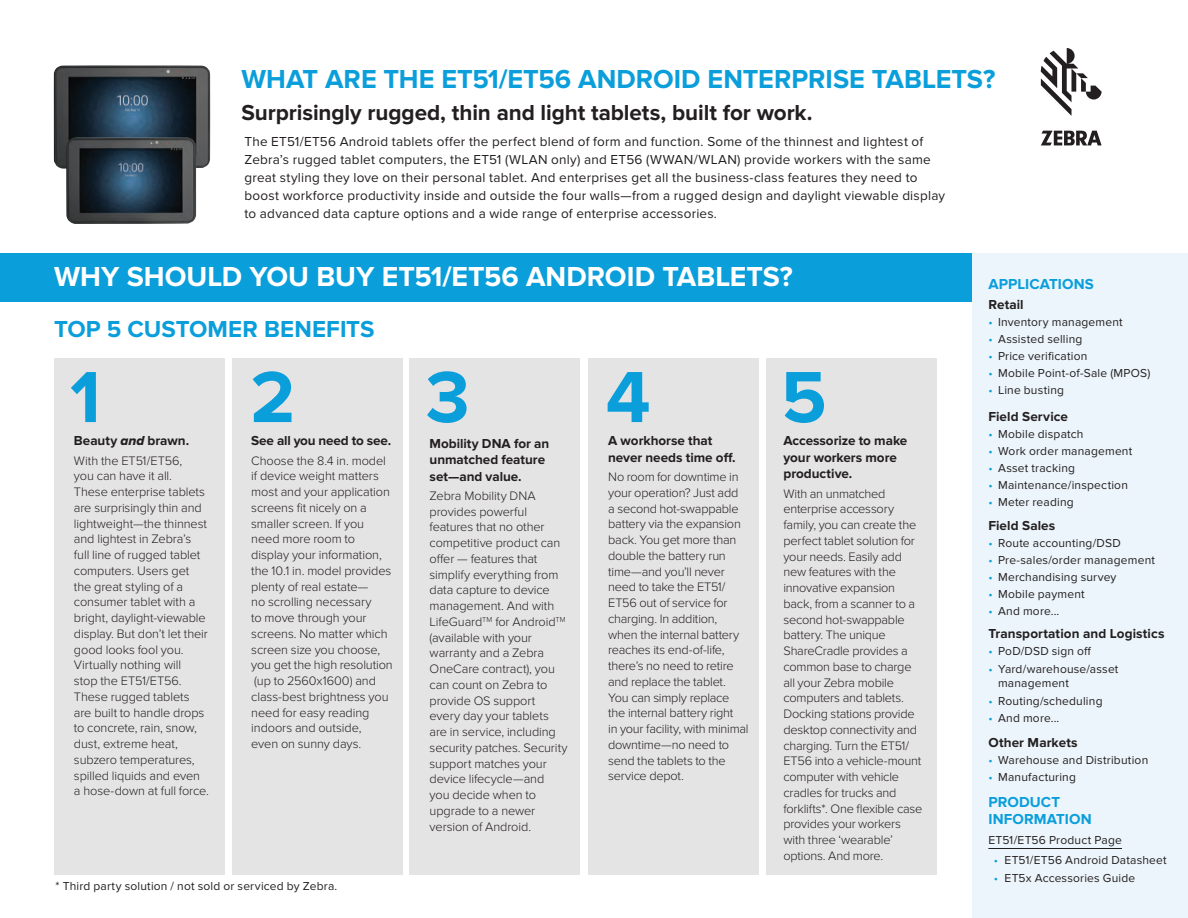
<style>
.page{position:relative;width:1188px;height:918px;background:#fff}
.page>*{position:absolute;margin:0;border:0;box-sizing:border-box;transform-origin:0 0}
.t1{font:700 75px "Proxima Nova";color:#0a9edb}
.t2{font:700 28.5px "Proxima Nova";letter-spacing:-.005em;color:#fff}
.t3{font:700 27px "Proxima Nova";color:#0a9edb}
.t4{font:700 24px "Proxima Nova";color:#0a9edb}
.t5{font:700 22.5px "Proxima Nova";letter-spacing:-.005em;color:#231f20}
.t6{font:700 15px/16.5px "Proxima Nova";letter-spacing:.01em;color:#0a9edb}
.t7{font:13.5px/18px "Proxima Nova";letter-spacing:.015em;color:#231f20}
.t8{font:700 13.5px/16.5px "Proxima Nova";color:#231f20}
.t9{font:300 12.75px/15.8px "Proxima Nova";letter-spacing:-.01em;color:#231f20}
.t10{font:12px/13.5px "Proxima Nova";letter-spacing:.015em;color:#231f20}
.s1{font-family:"Proxima Nova Extrabld It";font-weight:400}
.s2{color:#0a9edb}
</style>
<div class="page">
<div style="left:0;top:253px;width:1188px;height:49px;background:#0a9edb"></div>
<div style="left:972px;top:253px;width:216px;height:665px;background:#ecf5fb"></div>
<hr style="left:988px;top:848px;width:134px;height:1px;background:#231f20">
<div style="left:232px;top:358px;width:171px;height:516px;background:#e5e4e4"></div>
<div style="left:588px;top:358px;width:171px;height:516px;background:#e5e4e4"></div>
<div style="left:409px;top:358px;width:171px;height:516px;background:#e5e4e4"></div>
<div style="left:766px;top:358px;width:171px;height:516px;background:#e5e4e4"></div>
<div style="left:54px;top:358px;width:171px;height:516px;background:#e5e4e4"></div>
<svg style="left:1041px;top:48px;width:61px;height:68px"></svg>
<svg style="left:1041px;top:131px;width:61px;height:14px"></svg>
<img style="left:54px;top:65px;width:156px;height:104px">
<img style="left:66px;top:138px;width:130px;height:86px">
<h3 class="t3" style="left:242px;top:64px;width:756px">WHAT ARE THE ET51/ET56 ANDROID ENTERPRISE TABLETS?</h3>
<h3 class="t5" style="left:242px;top:100px;width:573px">Surprisingly rugged, thin and light tablets, built for work.</h3>
<p class="t7" style="left:244px;top:133px;width:702px">The ET51/ET56 Android tablets offer the perfect blend of form and function. Some of the thinnest and lightest of Zebra’s rugged tablet computers, the ET51 (WLAN only) and ET56 (WWAN/WLAN) provide workers with the same great styling they love on their personal tablet. And enterprises get all the business-class features they need to boost workforce productivity inside and outside the four walls—from a rugged design and daylight viewable display to advanced data capture options and a wide range of enterprise accessories.</p>
<h2 class="t2" style="left:54px;top:261px;width:740px">WHY SHOULD YOU BUY ET51/ET56 ANDROID TABLETS?</h2>
<h3 class="t4" style="left:54px;top:315px;width:322px">TOP 5 CUSTOMER BENEFITS</h3>
<h1 class="t1" style="left:70px;top:354px;width:32px">1</h1>
<p class="t8" style="left:74px;top:433px;width:117px">Beauty <span class="s1">and</span> brawn.</p>
<p class="t9" style="left:74px;top:453px;width:136px">With the ET51/ET56,<br>you can have it all.<br>These enterprise tablets are surprisingly thin and lightweight—the thinnest and lightest in Zebra’s full line of rugged tablet computers. Users get the great styling of a consumer tablet with a bright, daylight-viewable display. But don’t let their good looks fool you.<br>Virtually nothing will<br>stop the ET51/ET56.<br>These rugged tablets are built to handle drops to concrete, rain, snow, dust, extreme heat, subzero temperatures, spilled liquids and even a hose-down at full force.</p>
<h1 class="t1" style="left:250px;top:354px;width:46px">2</h1>
<p class="t8" style="left:251px;top:433px;width:141px">See all you need to see.</p>
<p class="t9" style="left:251px;top:453px;width:143px">Choose the 8.4 in. model if device weight matters most and your application screens fit nicely on a smaller screen. If you need more room to display your information, the 10.1 in. model provides plenty of real estate—<br>no scrolling necessary<br>to move through your screens. No matter which screen size you choose, you get the high resolution (up to 2560x1600) and class-best brightness you need for easy reading indoors and outside,<br>even on sunny days.</p>
<p class="t10" style="left:56px;top:880px;width:283px">* Third party solution / not sold or serviced by Zebra.</p>
<h1 class="t1" style="left:426px;top:354px;width:46px">3</h1>
<p class="t8" style="left:430px;top:435px;width:121px">Mobility DNA for an unmatched feature set—and value.</p>
<p class="t9" style="left:430px;top:488px;width:140px">Zebra Mobility DNA provides powerful features that no other competitive product can offer — features that simplify everything from data capture to device management. And with<br>LifeGuard<sup>TM</sup> for Android<sup>TM </sup>(available with your warranty and a Zebra<br>OneCare contract), you can count on Zebra to provide OS support every day your tablets are in service, including security patches. Security support matches your device lifecycle—and<br>you decide when to upgrade to a newer version of Android.</p>
<h1 class="t1" style="left:606px;top:354px;width:46px">4</h1>
<p class="t8" style="left:608px;top:433px;width:129px">A workhorse that never needs time off.</p>
<p class="t9" style="left:608px;top:469px;width:142px">No room for downtime in your operation? Just add<br>a second hot-swappable battery via the expansion back. You get more than double the battery run time—and you’ll never need to take the ET51/<br>ET56 out of service for charging. In addition, when the internal battery reaches its end-of-life, there’s no need to retire and replace the tablet.<br>You can simply replace the internal battery right<br>in your facility, with minimal downtime—no need to send the tablets to the service depot.</p>
<h1 class="t1" style="left:781px;top:354px;width:47px">5</h1>
<p class="t8" style="left:783px;top:433px;width:125px">Accessorize to make your workers more productive.</p>
<p class="t9" style="left:783px;top:486px;width:140px">With an unmatched enterprise accessory family, you can create the perfect tablet solution for your needs. Easily add new features with the innovative expansion back, from a scanner to a second hot-swappable battery. The unique<br>ShareCradle provides a common base to charge all your Zebra mobile computers and tablets.<br>Docking stations provide desktop connectivity and charging. Turn the ET51/<br>ET56 into a vehicle-mount computer with vehicle cradles for trucks and forklifts*. One flexible case provides your workers with three ‘wearable’ options. And more.</p>
<p class="t6" style="left:988px;top:277px;width:107px">APPLICATIONS</p>
<p class="t8" style="left:988px;top:297px;width:37px">Retail</p>
<p class="t10" style="left:988px;top:316px;width:136px"><span class="s2">•</span> Inventory management</p>
<p class="t10" style="left:988px;top:333px;width:96px"><span class="s2">•</span> Assisted selling</p>
<p class="t10" style="left:988px;top:350px;width:101px"><span class="s2">•</span> Price verification</p>
<p class="t10" style="left:988px;top:367px;width:164px"><span class="s2">•</span> Mobile Point-of-Sale (MPOS)</p>
<p class="t10" style="left:988px;top:384px;width:77px"><span class="s2">•</span> Line busting</p>
<p class="t8" style="left:988px;top:409px;width:81px">Field Service</p>
<p class="t10" style="left:988px;top:428px;width:97px"><span class="s2">•</span> Mobile dispatch</p>
<p class="t10" style="left:988px;top:445px;width:145px"><span class="s2">•</span> Work order management</p>
<p class="t10" style="left:988px;top:462px;width:88px"><span class="s2">•</span> Asset tracking</p>
<p class="t10" style="left:988px;top:479px;width:141px"><span class="s2">•</span> Maintenance/inspection</p>
<p class="t10" style="left:988px;top:496px;width:87px"><span class="s2">•</span> Meter reading</p>
<p class="t8" style="left:988px;top:517px;width:68px">Field Sales</p>
<p class="t10" style="left:988px;top:536px;width:134px"><span class="s2">•</span> Route accounting/DSD</p>
<p class="t10" style="left:988px;top:553px;width:168px"><span class="s2">•</span> Pre-sales/order management</p>
<p class="t10" style="left:988px;top:570px;width:130px"><span class="s2">•</span> Merchandising survey</p>
<p class="t10" style="left:988px;top:587px;width:98px"><span class="s2">•</span> Mobile payment</p>
<p class="t10" style="left:988px;top:604px;width:72px"><span class="s2">•</span> And more...</p>
<p class="t8" style="left:988px;top:626px;width:178px">Transportation and Logistics</p>
<p class="t10" style="left:988px;top:645px;width:105px"><span class="s2">•</span> PoD/DSD sign off</p>
<p class="t10" style="left:998px;top:663px;width:122px;text-indent:-10px"><span class="s2">•</span> Yard/warehouse/asset management</p>
<p class="t10" style="left:988px;top:694px;width:116px"><span class="s2">•</span> Routing/scheduling</p>
<p class="t10" style="left:988px;top:712px;width:72px"><span class="s2">•</span> And more...</p>
<p class="t8" style="left:988px;top:734px;width:91px">Other Markets</p>
<p class="t10" style="left:988px;top:753px;width:161px"><span class="s2">•</span> Warehouse and Distribution</p>
<p class="t10" style="left:988px;top:770px;width:89px"><span class="s2">•</span> Manufacturing</p>
<p class="t6" style="left:988px;top:795px;width:105px">PRODUCT<br>INFORMATION</p>
<p class="t10" style="left:988px;top:834px;width:135px">ET51/ET56 Product Page</p>
<p class="t10" style="left:994px;top:854px;width:174px"><span class="s2">•</span> ET51/ET56 Android Datasheet</p>
<p class="t10" style="left:994px;top:872px;width:143px"><span class="s2">•</span> ET5x Accessories Guide</p>
</div>
